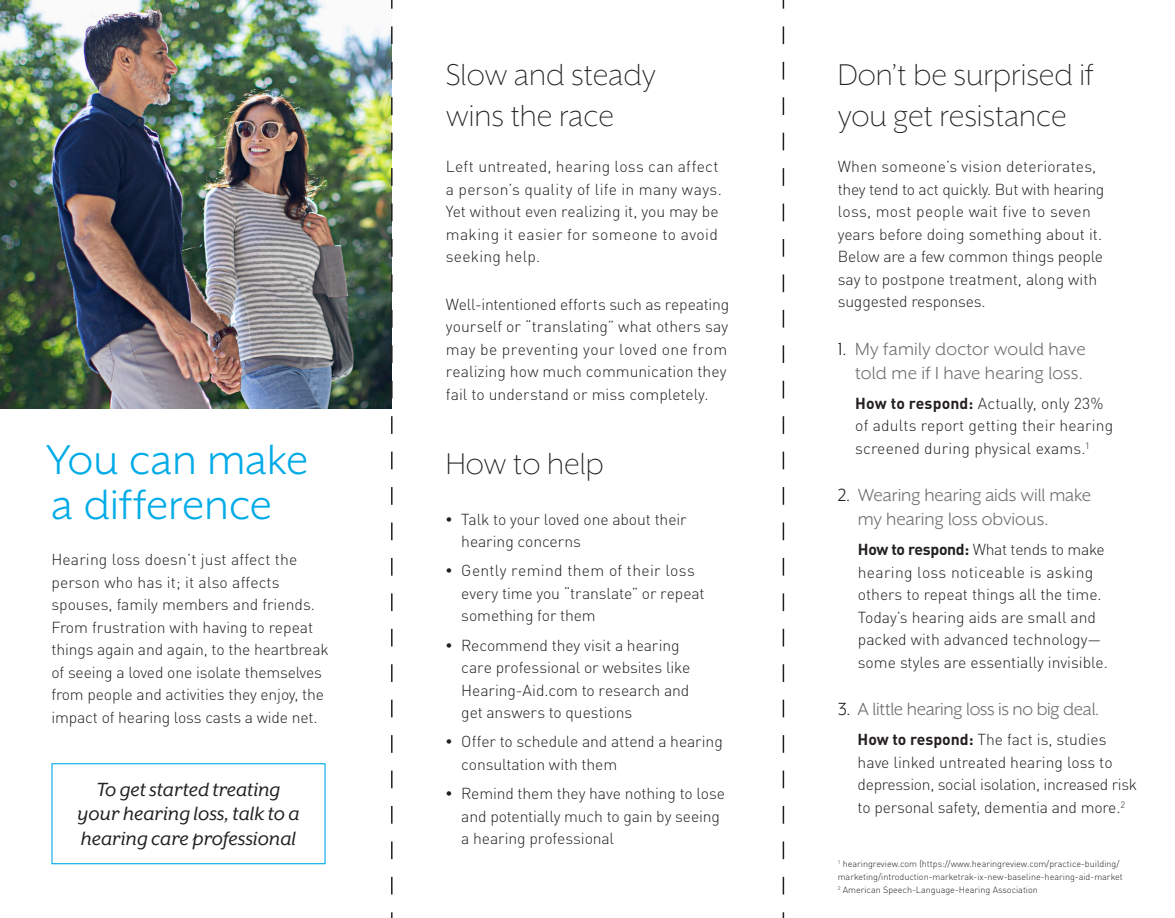
<style>
.page{position:relative;width:1175px;height:918px;background:#fff}
.page>*{position:absolute;margin:0;border:0;box-sizing:border-box;transform-origin:0 0}
.ST_BodyCopy{font:48px/45px "Mr Eaves XL San OT";letter-spacing:.005em;color:#00abe7}
.t1{font:300 34.5px/41.4px "Mr Eaves XL San OT";color:#231f20}
.Cover_subhead{font:italic 21.9px/24.8px "Mr Eaves XL San OT";color:#231f20;text-align:center}
.ST_BodyCopy-2{font:20.25px/24px "Mr Eaves XL San OT";letter-spacing:-.005em;color:#6c6d70;text-align:right}
.ST_BodyCopy-3{font:300 15.75px/22.5px "DINOT";color:#231f20}
.Bullet_list{font:300 15.75px/22.5px "DINOT";letter-spacing:-.005em;color:#231f20}
.ST_BodyCopy-4{font:300 9px/12.8px "DINOT";color:#231f20}
.s1{font-family:"Mr Eaves XL San OT";font-weight:800;font-size:20.25px}
.s2{color:#231f20}
.s3{font-weight:700}
</style>
<div class="page">
<div style="left:51px;top:763px;width:274px;height:101px;border:1px solid #00abe7"></div>
<img style="left:0;top:0;width:391px;height:408px">
<svg style="left:782px;top:0;width:2px;height:918px"></svg>
<svg style="left:391px;top:0;width:1px;height:918px"></svg>
<p class="ST_BodyCopy" style="left:46px;top:437px;width:264px">You can make a difference</p>
<p class="ST_BodyCopy-3" style="left:51px;top:548px;width:279px">Hearing loss doesn’t just affect the person who has it; it also affects spouses, family members and friends.<br>From frustration with having to repeat things again and again, to the heartbreak of seeing a loved one isolate themselves from people and activities they enjoy, the impact of hearing loss casts a wide net.</p>
<p class="Cover_subhead" style="left:77px;top:777px;width:224px">To get started treating your hearing loss, talk to a hearing care professional</p>
<p class="t1" style="left:446px;top:53px;width:212px">Slow and steady wins the race</p>
<p class="ST_BodyCopy-3" style="left:446px;top:155px;width:278px">Left untreated, hearing loss can affect a person’s quality of life in many ways.<br>Yet without even realizing it, you may be making it easier for someone to avoid seeking help.</p>
<p class="ST_BodyCopy-3" style="left:446px;top:293px;width:285px">Well-intentioned efforts such as repeating yourself or “translating” what others say may be preventing your loved one from realizing how much communication they fail to understand or miss completely.</p>
<p class="t1" style="left:446px;top:443px;width:159px">How to help</p>
<p class="Bullet_list" style="left:461px;top:508px;width:227px;text-indent:-15px"><span class="s1">•</span> Talk to your loved one about their hearing concerns</p>
<p class="Bullet_list" style="left:461px;top:559px;width:245px;text-indent:-15px"><span class="s1">•</span> Gently remind them of their loss every time you “translate” or repeat something for them</p>
<p class="Bullet_list" style="left:461px;top:634px;width:231px;text-indent:-15px"><span class="s1">•</span> Recommend they visit a hearing care professional or websites like<br>Hearing-Aid.com to research and get answers to questions</p>
<p class="Bullet_list" style="left:461px;top:730px;width:263px;text-indent:-15px"><span class="s1">•</span> Offer to schedule and attend a hearing consultation with them</p>
<p class="Bullet_list" style="left:461px;top:782px;width:265px;text-indent:-15px"><span class="s1">•</span> Remind them they have nothing to lose and potentially much to gain by seeing a hearing professional</p>
<p class="t1" style="left:837px;top:53px;width:257px">Don’t be surprised if you get resistance</p>
<p class="ST_BodyCopy-3" style="left:837px;top:155px;width:268px">When someone’s vision deteriorates, they tend to act quickly. But with hearing loss, most people wait five to seven years before doing something about it.<br>Below are a few common things people say to postpone treatment, along with suggested responses.</p>
<p class="ST_BodyCopy-2" style="left:837px;top:337px;width:249px"><span class="s2">1.</span> My family doctor would have told me if I have hearing loss.</p>
<p class="ST_BodyCopy-3" style="left:855px;top:392px;width:259px"><span class="s3">How to respond:</span> Actually, only 23% of adults report getting their hearing screened during physical exams.<sup>1</sup></p>
<p class="ST_BodyCopy-2" style="left:857px;top:483px;width:235px;text-align:left;text-indent:-20px"><span class="s2">2.</span> Wearing hearing aids will make my hearing loss obvious.</p>
<p class="ST_BodyCopy-3" style="left:857px;top:538px;width:252px"><span class="s3">How to respond:</span> What tends to make hearing loss noticeable is asking others to repeat things all the time.<br>Today’s hearing aids are small and packed with advanced technology— some styles are essentially invisible.</p>
<p class="ST_BodyCopy-2" style="left:837px;top:697px;width:263px"><span class="s2">3.</span> A little hearing loss is no big deal.</p>
<p class="ST_BodyCopy-3" style="left:857px;top:728px;width:281px"><span class="s3">How to respond:</span> The fact is, studies have linked untreated hearing loss to depression, social isolation, increased risk to personal safety, dementia and more.<sup>2</sup></p>
<p class="ST_BodyCopy-4" style="left:837px;top:858px;width:286px"><sup>1</sup> hearingreview.com (https://www.hearingreview.com/practice-building/ marketing/introduction-marketrak-ix-new-baseline-hearing-aid-market<br><sup>2</sup> American Speech-Language-Hearing Association</p>
</div>
